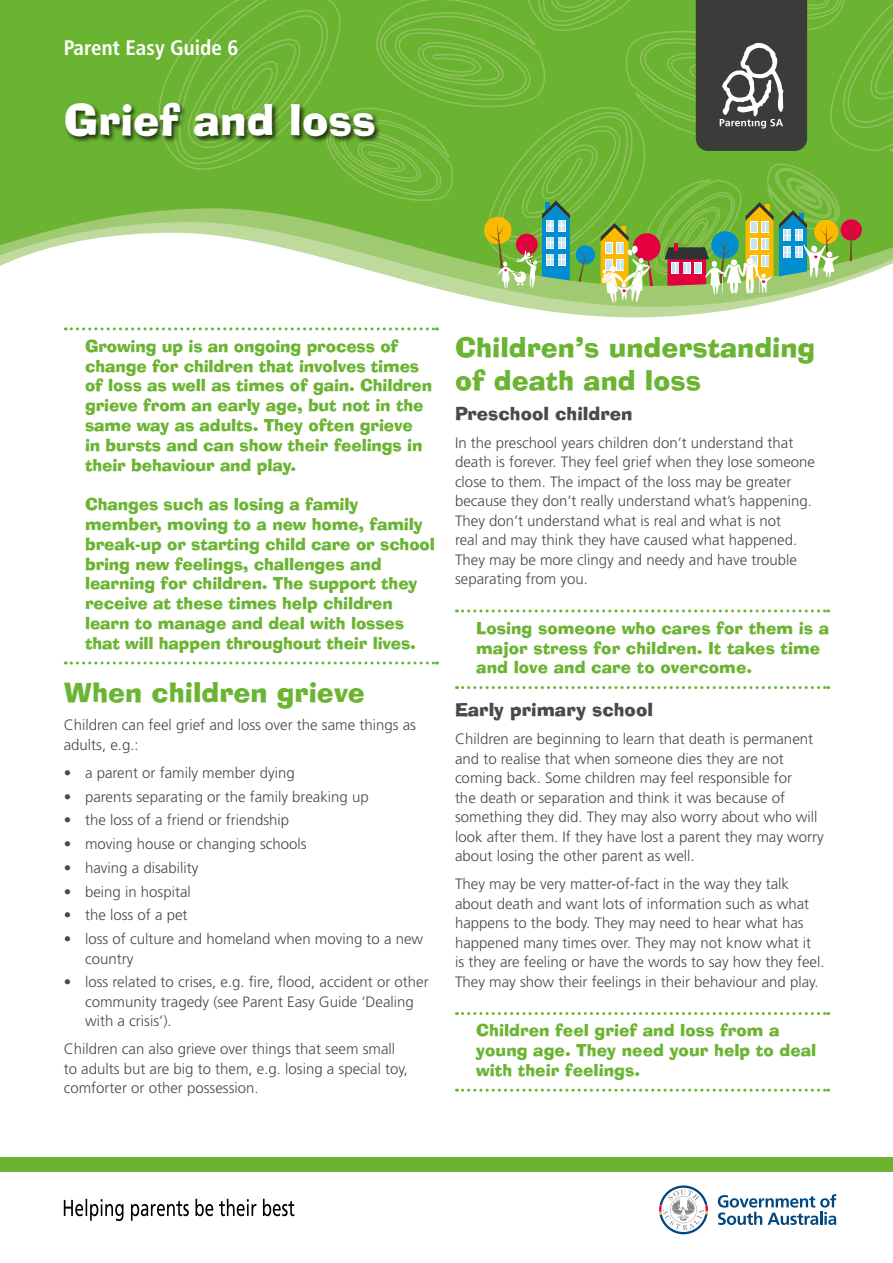
<style>
.page{position:relative;width:893px;height:1263px;background:#fff}
.page>*{position:absolute;margin:0;border:0;box-sizing:border-box;transform-origin:0 0}
.t1{font:42px "Ad Lib BT";color:#fff}
.t2{font:27px/32.4px "Ad Lib BT";color:#6bb432}
.t3{font:700 condensed 21px "Frutiger LT Std";color:#fff}
.t4{font:18px "Ad Lib BT";color:#494947}
.t5{font:16.5px/19.8px "Ad Lib BT";letter-spacing:-.01em;color:#6bb432}
.t6{font:300 15px/19.5px "Frutiger LT Std";color:#494947}
</style>
<div class="page">
<svg style="left:522px;top:307px;width:224px;height:10px;fill:#bfda9d"></svg>
<svg style="left:501px;top:303px;width:265px;height:4px"></svg>
<svg style="left:0;top:0;width:133px;height:266px;background:#7cbc49"></svg>
<svg style="left:133px;top:0;width:760px;height:303px;background:#81b454"></svg>
<svg style="left:64px;top:1199px;width:230px;height:22px"></svg>
<svg style="left:718px;top:1194px;width:118px;height:31px"></svg>
<svg style="left:659px;top:1185px;width:49px;height:49px"></svg>
<div style="left:0;top:1157px;width:893px;height:14px;background:#6bb432"></div>
<svg style="left:65px;top:327px;width:372px;height:3px"></svg>
<svg style="left:65px;top:661px;width:372px;height:3px"></svg>
<svg style="left:456px;top:609px;width:373px;height:3px"></svg>
<svg style="left:456px;top:686px;width:373px;height:3px"></svg>
<svg style="left:456px;top:1012px;width:373px;height:3px"></svg>
<svg style="left:456px;top:1089px;width:373px;height:3px"></svg>
<div style="left:64px;top:101px;width:318px;height:42px;background:#000;opacity:.75"></div>
<h3 class="t3" style="left:64px;top:36px;width:176px">Parent Easy Guide 6</h3>
<h1 class="t1" style="left:64px;top:93px;width:314px">Grief and loss</h1>
<p class="t5" style="left:85px;top:336px;width:349px">Growing up is an ongoing process of change for children that involves times of loss as well as times of gain. Children grieve from an early age, but not in the same way as adults. They often grieve<br>in bursts and can show their feelings in their behaviour and play.</p>
<p class="t5" style="left:85px;top:494px;width:351px">Changes such as losing a family member, moving to a new home, family break-up or starting child care or school bring new feelings, challenges and learning for children. The support they receive at these times help children learn to manage and deal with losses that will happen throughout their lives.</p>
<h2 class="t2" style="left:64px;top:676px;width:303px">When children grieve</h2>
<p class="t6" style="left:64px;top:716px;width:354px">Children can feel grief and loss over the same things as adults, e.g.:</p>
<p class="t6" style="left:64px;top:763px;width:232px">• a parent or family member dying</p>
<p class="t6" style="left:64px;top:787px;width:306px">• parents separating or the family breaking up</p>
<p class="t6" style="left:64px;top:811px;width:227px">• the loss of a friend or friendship</p>
<p class="t6" style="left:64px;top:834px;width:244px">• moving house or changing schools</p>
<p class="t6" style="left:64px;top:858px;width:136px">• having a disability</p>
<p class="t6" style="left:64px;top:882px;width:129px">• being in hospital</p>
<p class="t6" style="left:64px;top:906px;width:125px">• the loss of a pet</p>
<p class="t6" style="left:85px;top:929px;width:340px;text-indent:-21px">• loss of culture and homeland when moving to a new country</p>
<p class="t6" style="left:85px;top:973px;width:345px;text-indent:-21px">• loss related to crises, e.g. fire, flood, accident or other community tragedy (see Parent Easy Guide ‘Dealing with a crisis’).</p>
<p class="t6" style="left:64px;top:1040px;width:346px">Children can also grieve over things that seem small to adults but are big to them, e.g. losing a special toy, comforter or other possession.</p>
<h2 class="t2" style="left:455px;top:331px;width:362px">Children’s understanding of death and loss</h2>
<p class="t4" style="left:455px;top:402px;width:179px">Preschool children</p>
<p class="t6" style="left:455px;top:433px;width:362px">In the preschool years children don’t understand that death is forever. They feel grief when they lose someone close to them. The impact of the loss may be greater because they don’t really understand what’s happening.<br>They don’t understand what is real and what is not<br>real and may think they have caused what happened.<br>They may be more clingy and needy and have trouble separating from you.</p>
<p class="t5" style="left:476px;top:618px;width:354px">Losing someone who cares for them is a major stress for children. It takes time and love and care to overcome.</p>
<p class="t4" style="left:455px;top:698px;width:200px">Early primary school</p>
<p class="t6" style="left:455px;top:729px;width:370px">Children are beginning to learn that death is permanent and to realise that when someone dies they are not coming back. Some children may feel responsible for<br>the death or separation and think it was because of something they did. They may also worry about who will look after them. If they have lost a parent they may worry about losing the other parent as well.</p>
<p class="t6" style="left:455px;top:874px;width:371px">They may be very matter-of-fact in the way they talk about death and want lots of information such as what happens to the body. They may need to hear what has happened many times over. They may not know what it<br>is they are feeling or have the words to say how they feel.<br>They may show their feelings in their behaviour and play.</p>
<p class="t5" style="left:476px;top:1020px;width:342px">Children feel grief and loss from a young age. They need your help to deal with their feelings.</p>
</div>
